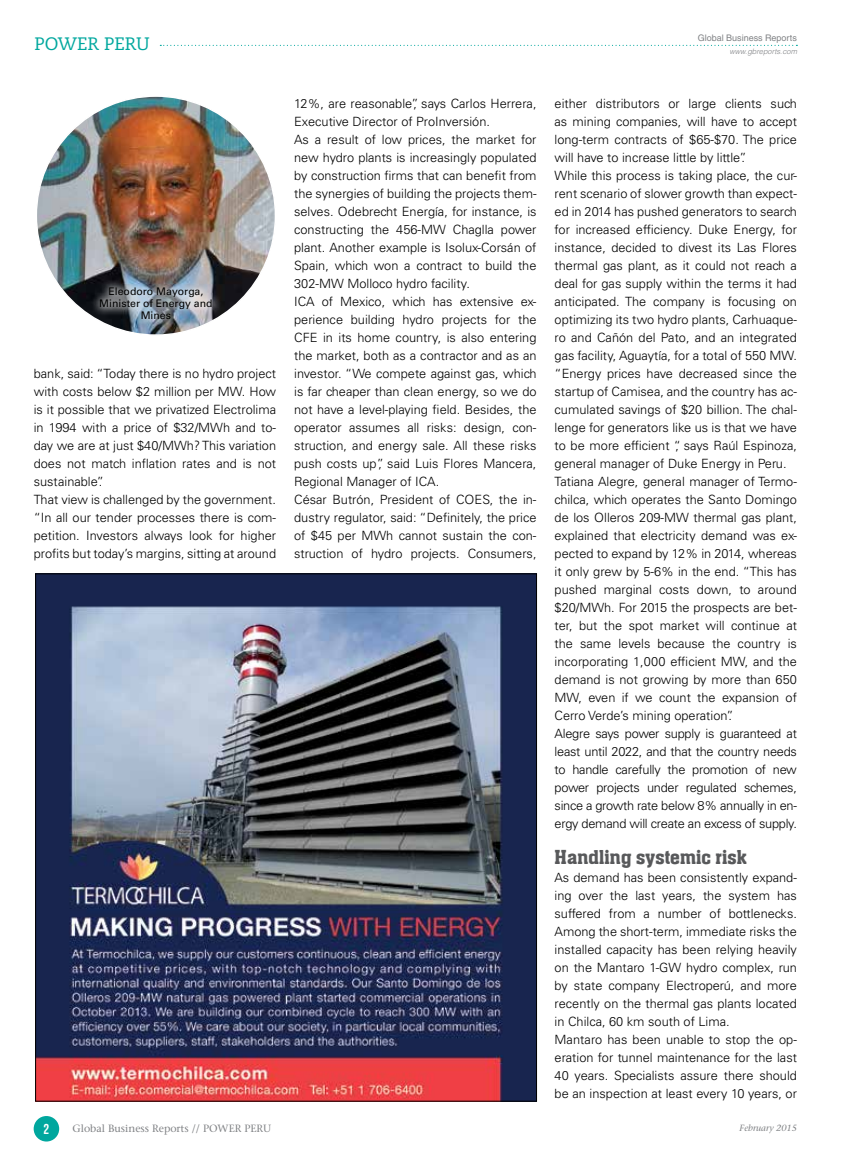
<style>
.page{position:relative;width:851px;height:1161px;background:#fff}
.page>*{position:absolute;margin:0;border:0;box-sizing:border-box;transform-origin:0 0}
.t1{font:21px "Aachen Medium Plain";letter-spacing:.005em;color:#58595b}
.t2{font:18px "Caecilia LT Std";color:#00a79e}
.t3{font:14.4px "Bebas Neue";color:#fff}
.t4{font:300 12.75px/18px "Univers LT Std";color:#000}
.t5{font:10.5px/12px "Univers LT Std";color:#000;text-align:center}
.t6{font:500 10.5px "Stone Serif Std";color:#808285}
.t7{font:9px "Helvetica LT Std";color:#808285}
.t8{font:italic 500 9px "Stone Serif Std";color:#808285}
.t9{font:italic 300 7.5px "Helvetica LT Std";color:#808285}
</style>
<div class="page">
<div style="left:34px;top:1116px;width:25px;height:25px;background:#00a79e;border-radius:50%"></div>
<svg style="left:160px;top:45px;width:637px;height:1px"></svg>
<img style="left:37px;top:576px;width:497px;height:523px">
<img style="left:36px;top:96px;width:239px;height:239px;border-radius:119px">
<div style="left:90px;top:278px;width:132px;height:51px;background:#fff;opacity:.75"></div>
<h2 class="t2" style="left:34px;top:34px;width:117px">POWER PERU</h2>
<p class="t5" style="left:99px;top:286px;width:115px">Eleodoro Mayorga,<br>Minister of Energy and<br>Mines</p>
<p class="t4" style="left:34px;top:364px;width:244px">bank, said: “Today there is no hydro project with costs below $2 million per MW. How is it possible that we privatized Electrolima in 1994 with a price of $32/MWh and to&shy;day we are at just $40/MWh? This variation does not match inflation rates and is not sustainable”.<br>That view is challenged by the government. “In all our tender processes there is com&shy;petition. Investors always look for higher profits but today’s margins, sitting at around</p>
<p class="t4" style="left:294px;top:94px;width:244px">12%, are reasonable”, says Carlos Herrera, Executive Director of ProInversión.<br>As a result of low prices, the market for new hydro plants is increasingly populated by construction firms that can benefit from the synergies of building the projects them&shy;selves. Odebrecht Energía, for instance, is constructing the 456-MW Chaglla power plant. Another example is Isolux-Corsán of Spain, which won a contract to build the 302-MW Molloco hydro facility.<br>ICA of Mexico, which has extensive ex&shy;perience building hydro projects for the CFE in its home country, is also entering the market, both as a contractor and as an investor. “We compete against gas, which is far cheaper than clean energy, so we do not have a level-playing field. Besides, the operator assumes all risks: design, con&shy;struction, and energy sale. All these risks push costs up”, said Luis Flores Mancera, Regional Manager of ICA.<br>César Butrón, President of COES, the in&shy;dustry regulator, said: “Definitely, the price of $45 per MWh cannot sustain the con&shy;struction of hydro projects. Consumers,</p>
<p class="t7" style="left:697px;top:33px;width:101px">Global Business Reports</p>
<p class="t9" style="left:729px;top:46px;width:69px">www.gbreports.com</p>
<p class="t4" style="left:554px;top:95px;width:244px">either distributors or large clients such as mining companies, will have to accept long-term contracts of $65-$70. The price will have to increase little by little”.<br>While this process is taking place, the cur&shy;rent scenario of slower growth than expect&shy;ed in 2014 has pushed generators to search for increased efficiency. Duke Energy, for instance, decided to divest its Las Flores thermal gas plant, as it could not reach a deal for gas supply within the terms it had anticipated. The company is focusing on optimizing its two hydro plants, Carhuaque&shy;ro and Cañón del Pato, and an integrated gas facility, Aguaytía, for a total of 550 MW. “Energy prices have decreased since the startup of Camisea, and the country has ac&shy;cumulated savings of $20 billion. The chal&shy;lenge for generators like us is that we have to be more efficient “, says Raúl Espinoza, general manager of Duke Energy in Peru.<br>Tatiana Alegre, general manager of Termo&shy;chilca, which operates the Santo Domingo de los Olleros 209-MW thermal gas plant, explained that electricity demand was ex&shy;pected to expand by 12% in 2014, whereas it only grew by 5-6% in the end. “This has pushed marginal costs down, to around $20/MWh. For 2015 the prospects are bet&shy;ter, but the spot market will continue at the same levels because the country is incorporating 1,000 efficient MW, and the demand is not growing by more than 650<br>MW, even if we count the expansion of Cerro Verde’s mining operation”.<br>Alegre says power supply is guaranteed at least until 2022, and that the country needs to handle carefully the promotion of new power projects under regulated schemes, since a growth rate below 8% annually in en&shy;ergy demand will create an excess of supply.</p>
<h1 class="t1" style="left:554px;top:846px;width:194px">Handling systemic risk</h1>
<p class="t4" style="left:554px;top:868px;width:244px">As demand has been consistently expand&shy;ing over the last years, the system has suffered from a number of bottlenecks.<br>Among the short-term, immediate risks the installed capacity has been relying heavily on the Mantaro 1-GW hydro complex, run by state company Electroperú, and more recently on the thermal gas plants located in Chilca, 60 km south of Lima.<br>Mantaro has been unable to stop the op&shy;eration for tunnel maintenance for the last 40 years. Specialists assure there should be an inspection at least every 10 years, or</p>
<p class="t3" style="left:44px;top:1121px;width:7px">2</p>
<p class="t6" style="left:72px;top:1122px;width:200px">Global Business Reports // POWER PERU</p>
<p class="t8" style="left:739px;top:1123px;width:59px">February 2015</p>
</div>
